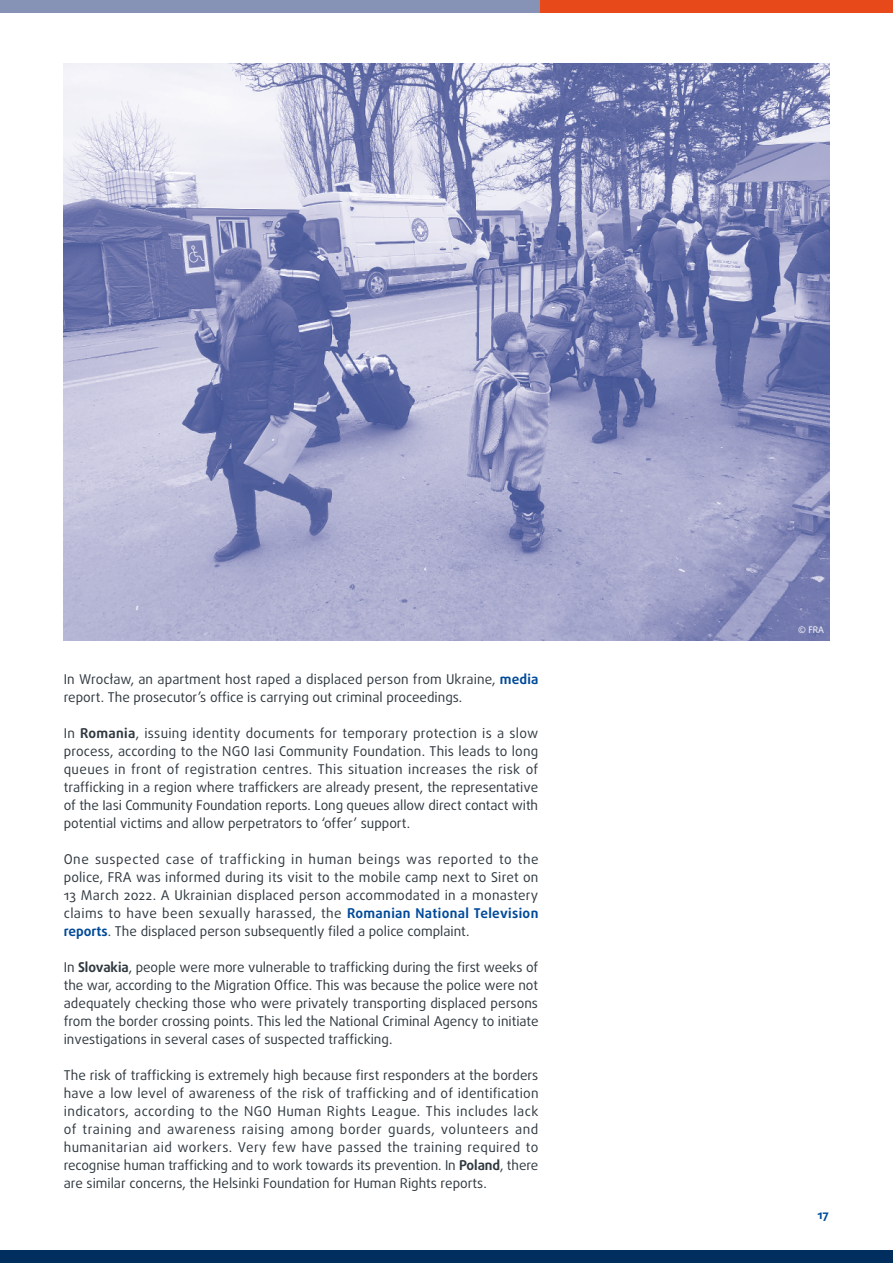
<style>
.page{position:relative;width:893px;height:1263px;background:#fff}
.page>*{position:absolute;margin:0;border:0;box-sizing:border-box;transform-origin:0 0}
.BodyText{font:13.5px/18px "Daxline Pro";color:#2f383f;text-align:justify}
.t1{font:700 12px "Daxline Pro";color:#004a9a}
.BodyText-2{font:9px "Daxline Pro";color:#fff}
.s1{font-weight:700;color:#004a9a}
.s2{font-weight:700}
</style>
<div class="page">
<img style="left:64px;top:64px;width:765px;height:576px">
<div style="left:0;top:0;width:540px;height:13px;background:#8793b6"></div>
<div style="left:540px;top:0;width:353px;height:13px;background:#e8491b"></div>
<div style="left:0;top:1250px;width:893px;height:13px;background:#002e5f"></div>
<p class="BodyText" style="left:64px;top:670px;width:476px">In Wrocław, an apartment host raped a displaced person from Ukraine, <span class="s1">media </span>report. The prosecutor’s office is carrying out criminal proceedings.</p>
<p class="BodyText" style="left:64px;top:724px;width:476px">In <span class="s2">Romania</span>, issuing identity documents for temporary protection is a slow process, according to the NGO Iasi Community Foundation. This leads to long queues in front of registration centres. This situation increases the risk of trafficking in a region where traffickers are already present, the representative of the Iasi Community Foundation reports. Long queues allow direct contact with potential victims and allow perpetrators to ‘offer’ support.</p>
<p class="BodyText" style="left:64px;top:850px;width:476px">One suspected case of trafficking in human beings was reported to the police, FRA was informed during its visit to the mobile camp next to Siret on 13 March 2022. A Ukrainian displaced person accommodated in a monastery claims to have been sexually harassed, the <span class="s1">Romanian National Television reports</span>. The displaced person subsequently filed a police complaint.</p>
<p class="BodyText" style="left:64px;top:958px;width:476px">In <span class="s2">Slovakia</span>, people were more vulnerable to trafficking during the first weeks of the war, according to the Migration Office. This was because the police were not adequately checking those who were privately transporting displaced persons from the border crossing points. This led the National Criminal Agency to initiate investigations in several cases of suspected trafficking.</p>
<p class="BodyText" style="left:64px;top:1066px;width:476px">The risk of trafficking is extremely high because first responders at the borders have a low level of awareness of the risk of trafficking and of identification indicators, according to the NGO Human Rights League. This includes lack of training and awareness raising among border guards, volunteers and humanitarian aid workers. Very few have passed the training required to recognise human trafficking and to work towards its prevention. In <span class="s2">Poland</span>, there are similar concerns, the Helsinki Foundation for Human Rights reports.</p>
<p class="BodyText-2" style="left:798px;top:624px;width:28px">© FRA</p>
<p class="t1" style="left:817px;top:1207px;width:13px">17</p>
</div>
